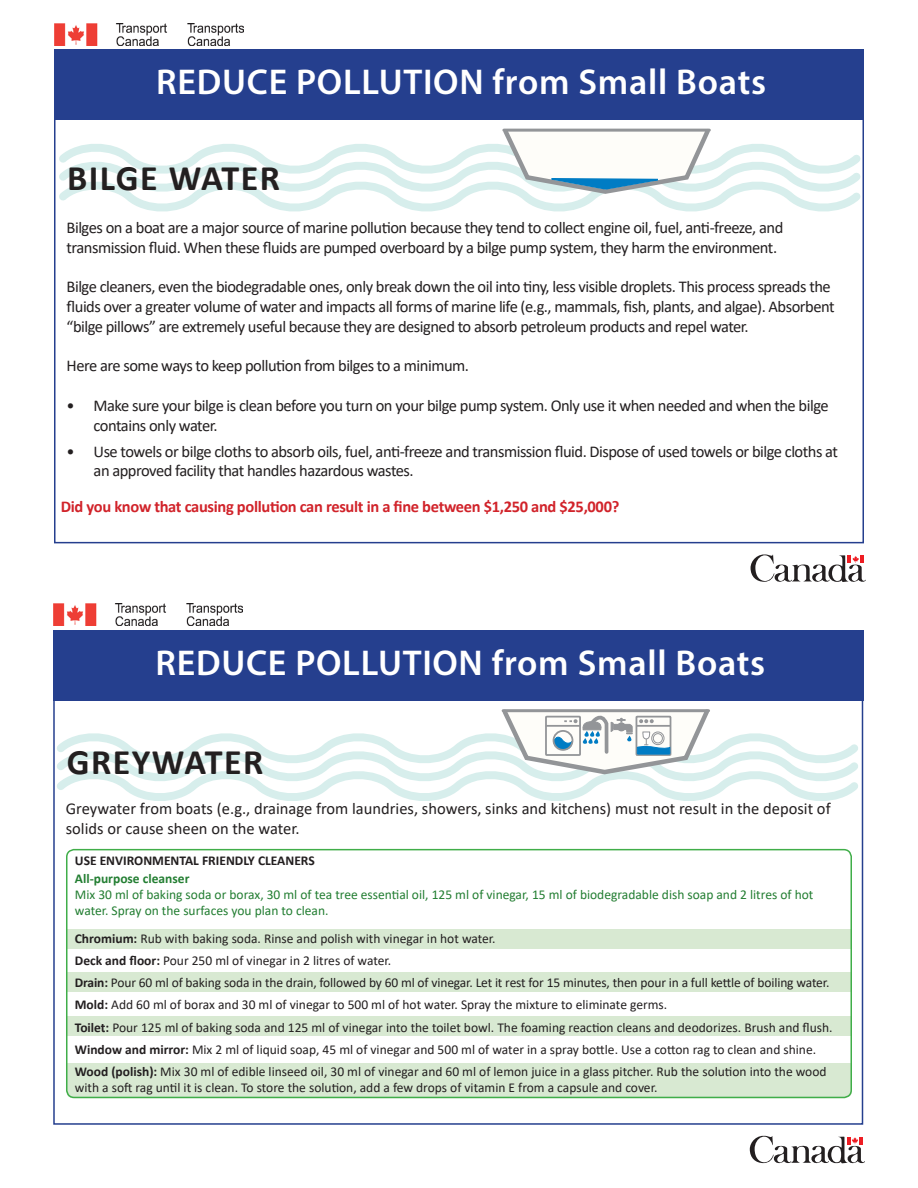
<style>
.page{position:relative;width:918px;height:1188px;background:#fff}
.page>*{position:absolute;margin:0;border:0;box-sizing:border-box;transform-origin:0 0}
.t1{font:600 36px "Myriad Pro";letter-spacing:.02em;color:#fff}
.t2{font:700 36px "Calibri";letter-spacing:.04em;color:#231f20}
.t3{font:16.5px/19.8px "Calibri";letter-spacing:-.03em;color:#231f20}
.t4{font:16.5px/19.8px "Calibri";color:#231f20}
.t5{font:700 16.5px "Calibri";letter-spacing:-.02em;color:#d1232a}
.t6{font:13.5px/22.2px "Calibri";color:#231f20}
.t7{font:13.5px/16.2px "Calibri";color:#237e32}
.t8{font:700 13.5px "Calibri";color:#231f20}
.t9{font:700 13.5px "Calibri";color:#237e32}
.s1{font-weight:700}
</style>
<div class="page">
<svg style="left:751px;top:554px;width:115px;height:28px"></svg>
<div style="left:54px;top:49px;width:810px;height:71px;background:#253f8e"></div>
<svg style="left:54px;top:125px;width:810px;height:97px"></svg>
<div style="left:66px;top:929px;width:786px;height:20px;background:#d8e9d2"></div>
<div style="left:66px;top:972px;width:786px;height:20px;background:#d8e9d2"></div>
<div style="left:66px;top:1016px;width:786px;height:20px;background:#d8e9d2"></div>
<div style="left:66px;top:1063px;width:786px;height:25px;background:#d8e9d2"></div>
<div style="left:66px;top:1078px;width:786px;height:20px;background:#d8e9d2;border-radius:8px"></div>
<div style="left:66px;top:849px;width:786px;height:249px;border:2px solid #40ae49;border-radius:8px"></div>
<svg style="left:750px;top:1135px;width:115px;height:29px"></svg>
<div style="left:53px;top:631px;width:810px;height:70px;background:#253f8e"></div>
<svg style="left:53px;top:706px;width:811px;height:106px"></svg>
<img style="left:55px;top:24px;width:189px;height:21px">
<img style="left:53px;top:604px;width:189px;height:21px">
<h1 class="t1" style="left:156px;top:59px;width:611px">REDUCE POLLUTION from Small Boats</h1>
<h1 class="t2" style="left:67px;top:153px;width:214px">BILGE WATER</h1>
<p class="t3" style="left:67px;top:217px;width:718px">Bilges on a boat are a major source of marine pollution because they tend to collect engine oil, fuel, anti-freeze, and transmission fluid. When these fluids are pumped overboard by a bilge pump system, they harm the environment.</p>
<p class="t3" style="left:67px;top:276px;width:770px">Bilge cleaners, even the biodegradable ones, only break down the oil into tiny, less visible droplets. This process spreads the fluids over a greater volume of water and impacts all forms of marine life (e.g., mammals, fish, plants, and algae). Absorbent “bilge pillows” are extremely useful because they are designed to absorb petroleum products and repel water.</p>
<p class="t3" style="left:67px;top:356px;width:404px">Here are some ways to keep pollution from bilges to a minimum.</p>
<p class="t3" style="left:94px;top:395px;width:737px;text-indent:-27px">• Make sure your bilge is clean before you turn on your bilge pump system. Only use it when needed and when the bilge contains only water.</p>
<p class="t3" style="left:94px;top:441px;width:746px;text-indent:-27px">• Use towels or bilge cloths to absorb oils, fuel, anti-freeze and transmission fluid. Dispose of used towels or bilge cloths at an approved facility that handles hazardous wastes.</p>
<p class="t5" style="left:61px;top:495px;width:560px">Did you know that causing pollution can result in a fine between $1,250 and $25,000?</p>
<h1 class="t1" style="left:156px;top:640px;width:611px">REDUCE POLLUTION from Small Boats</h1>
<h1 class="t2" style="left:67px;top:736px;width:198px">GREYWATER</h1>
<p class="t4" style="left:66px;top:798px;width:766px">Greywater from boats (e.g., drainage from laundries, showers, sinks and kitchens) must not result in the deposit of solids or cause sheen on the water.</p>
<p class="t8" style="left:75px;top:851px;width:241px">USE ENVIRONMENTAL FRIENDLY CLEANERS</p>
<p class="t9" style="left:75px;top:869px;width:116px">All-purpose cleanser</p>
<p class="t7" style="left:75px;top:886px;width:740px">Mix 30 ml of baking soda or borax, 30 ml of tea tree essential oil, 125 ml of vinegar, 15 ml of biodegradable dish soap and 2 litres of hot water. Spray on the surfaces you plan to clean.</p>
<p class="t6" style="left:75px;top:927px;width:759px"><span class="s1">Chromium:</span> Rub with baking soda. Rinse and polish with vinegar in hot water.<br><span class="s1">Deck and floor:</span> Pour 250 ml of vinegar in 2 litres of water.<br><span class="s1">Drain:</span> Pour 60 ml of baking soda in the drain, followed by 60 ml of vinegar. Let it rest for 15 minutes, then pour in a full kettle of boiling water.<br><span class="s1">Mold:</span> Add 60 ml of borax and 30 ml of vinegar to 500 ml of hot water. Spray the mixture to eliminate germs.<br><span class="s1">Toilet:</span> Pour 125 ml of baking soda and 125 ml of vinegar into the toilet bowl. The foaming reaction cleans and deodorizes. Brush and flush.<br><span class="s1">Window and mirror:</span> Mix 2 ml of liquid soap, 45 ml of vinegar and 500 ml of water in a spray bottle. Use a cotton rag to clean and shine.<br><span class="s1">Wood (polish):</span> Mix 30 ml of edible linseed oil, 30 ml of vinegar and 60 ml of lemon juice in a glass pitcher. Rub the solution into the wood</p>
<p class="t6" style="left:75px;top:1076px;width:584px">with a soft rag until it is clean. To store the solution, add a few drops of vitamin E from a capsule and cover.</p>
</div>
